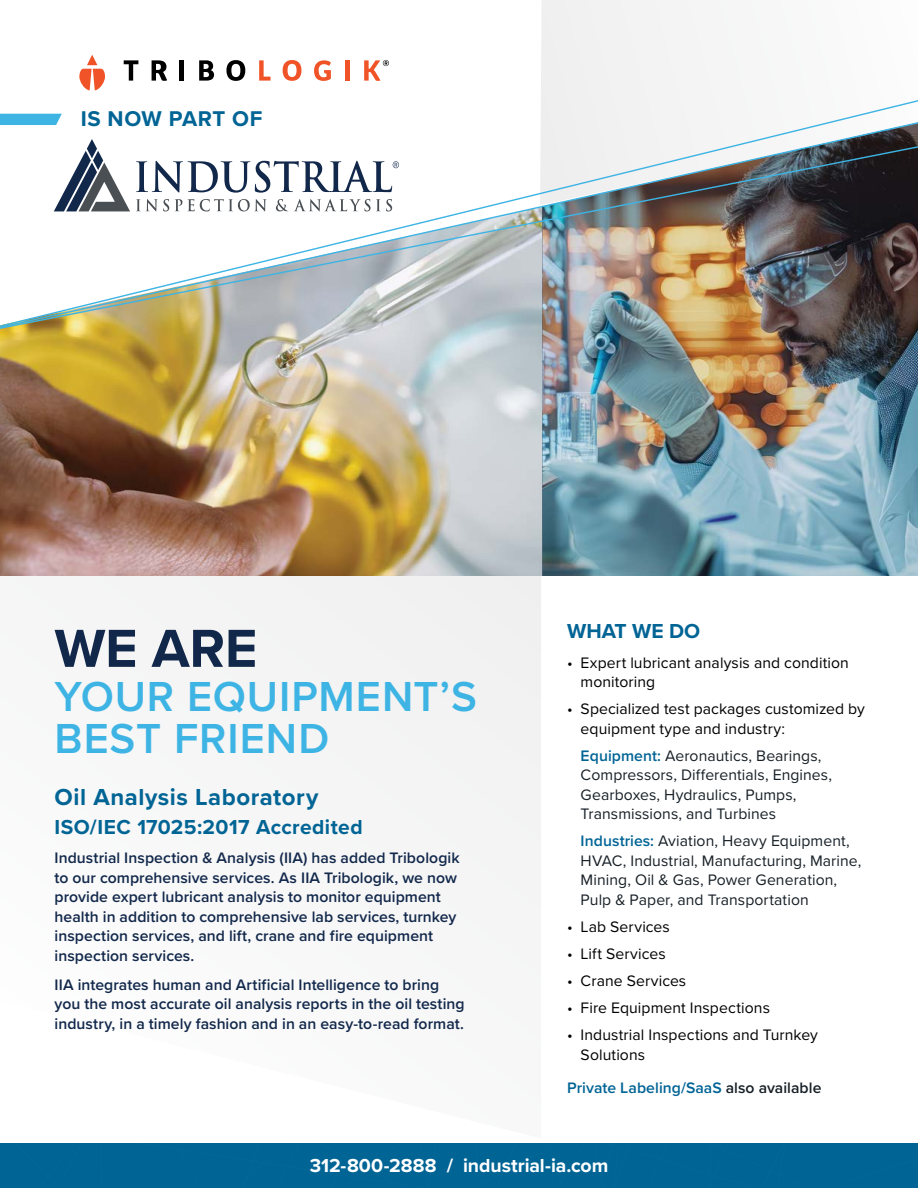
<style>
.page{position:relative;width:918px;height:1188px;background:#fff}
.page>*{position:absolute;margin:0;border:0;box-sizing:border-box;transform-origin:0 0}
.t1{font:700 55.5px "Proxima Nova";color:#12284b}
.t2{font:600 43.5px/42px "Proxima Nova";letter-spacing:.02em;color:#3eb4e4}
.t3{font:700 24px "Proxima Nova";letter-spacing:.02em;color:#006495}
.t4{font:700 22.2px "Proxima Nova";letter-spacing:.025em;color:#006495}
.t5{font:700 21px "Proxima Nova";letter-spacing:.02em;color:#006495}
.t6{font:700 19.5px "Proxima Nova";color:#fff}
.t7{font:600 15.75px/19.5px "Proxima Nova";letter-spacing:.005em;color:#12284b}
.t8{font:15.75px/19.5px "Proxima Nova";letter-spacing:.005em;color:#172027}
.t9{font:15.75px/19.5px "Proxima Nova";letter-spacing:.005em;color:#000}
.t10{font:600 15.75px "Proxima Nova";color:#006495}
.s1{font-weight:600;color:#006495}
.s2{color:#172027}
</style>
<div class="page">
<div style="left:94px;top:576px;width:447px;height:337px;background:#f4f5f5"></div>
<img style="left:0;top:330px;width:542px;height:246px">
<div style="left:0;top:1144px;width:918px;height:44px;background:#006495"></div>
<img style="left:542px;top:330px;width:376px;height:246px">
<div style="left:541px;top:0;width:173px;height:93px;background:#f2f2f2"></div>
<img style="left:0;top:93px;width:918px;height:235px">
<svg style="left:0;top:114px;width:62px;height:11px"></svg>
<svg style="left:54px;top:139px;width:76px;height:72px"></svg>
<svg style="left:136px;top:199px;width:256px;height:12px"></svg>
<svg style="left:136px;top:161px;width:263px;height:32px"></svg>
<svg style="left:124px;top:60px;width:14px;height:21px"></svg>
<svg style="left:152px;top:60px;width:15px;height:21px"></svg>
<hr style="left:180px;top:60px;width:4px;height:21px;background:#000">
<svg style="left:199px;top:60px;width:15px;height:21px"></svg>
<svg style="left:226px;top:60px;width:19px;height:21px"></svg>
<svg style="left:283px;top:60px;width:18px;height:21px"></svg>
<svg style="left:259px;top:60px;width:12px;height:21px"></svg>
<svg style="left:314px;top:60px;width:17px;height:21px"></svg>
<hr style="left:345px;top:60px;width:4px;height:21px;background:#f05327">
<svg style="left:364px;top:60px;width:25px;height:21px"></svg>
<svg style="left:79px;top:55px;width:26px;height:35px"></svg>
<h3 class="t4" style="left:81px;top:102px;width:183px">IS NOW PART OF</h3>
<h1 class="t1" style="left:55px;top:607px;width:204px">WE ARE</h1>
<h2 class="t2" style="left:55px;top:674px;width:424px">YOUR EQUIPMENT’S<br>BEST FRIEND</h2>
<h3 class="t3" style="left:55px;top:779px;width:265px">Oil Analysis Laboratory</h3>
<h3 class="t5" style="left:55px;top:811px;width:310px">ISO/IEC 17025:2017 Accredited</h3>
<p class="t7" style="left:55px;top:848px;width:407px">Industrial Inspection &amp; Analysis (IIA) has added Tribologik to our comprehensive services. As IIA Tribologik, we now provide expert lubricant analysis to monitor equipment health in addition to comprehensive lab services, turnkey inspection services, and lift, crane and fire equipment inspection services.</p>
<p class="t7" style="left:55px;top:974px;width:412px">IIA integrates human and Artificial Intelligence to bring you the most accurate oil analysis reports in the oil testing industry, in a timely fashion and in an easy-to-read format.</p>
<h3 class="t5" style="left:567px;top:616px;width:135px">WHAT WE DO</h3>
<p class="t9" style="left:581px;top:652px;width:270px;text-indent:-13px">• Expert lubricant analysis and condition monitoring</p>
<p class="t9" style="left:581px;top:699px;width:286px;text-indent:-13px">• Specialized test packages customized by equipment type and industry:</p>
<p class="t8" style="left:581px;top:745px;width:253px"><span class="s1">Equipment:</span> Aeronautics, Bearings, Compressors, Differentials, Engines, Gearboxes, Hydraulics, Pumps, Transmissions, and Turbines</p>
<p class="t8" style="left:581px;top:831px;width:282px"><span class="s1">Industries:</span> Aviation, Heavy Equipment, HVAC, Industrial, Manufacturing, Marine, Mining, Oil &amp; Gas, Power Generation, Pulp &amp; Paper, and Transportation</p>
<p class="t9" style="left:567px;top:916px;width:104px">• Lab Services</p>
<p class="t9" style="left:567px;top:943px;width:100px">• Lift Services</p>
<p class="t9" style="left:567px;top:970px;width:121px">• Crane Services</p>
<p class="t9" style="left:567px;top:997px;width:204px">• Fire Equipment Inspections</p>
<p class="t9" style="left:581px;top:1024px;width:239px;text-indent:-13px">• Industrial Inspections and Turnkey<br>Solutions</p>
<p class="t10" style="left:567px;top:1076px;width:256px">Private Labeling/SaaS <span class="s2">also available</span></p>
<p class="t6" style="left:310px;top:1151px;width:300px">312-800-2888 / industrial-ia.com</p>
</div>
